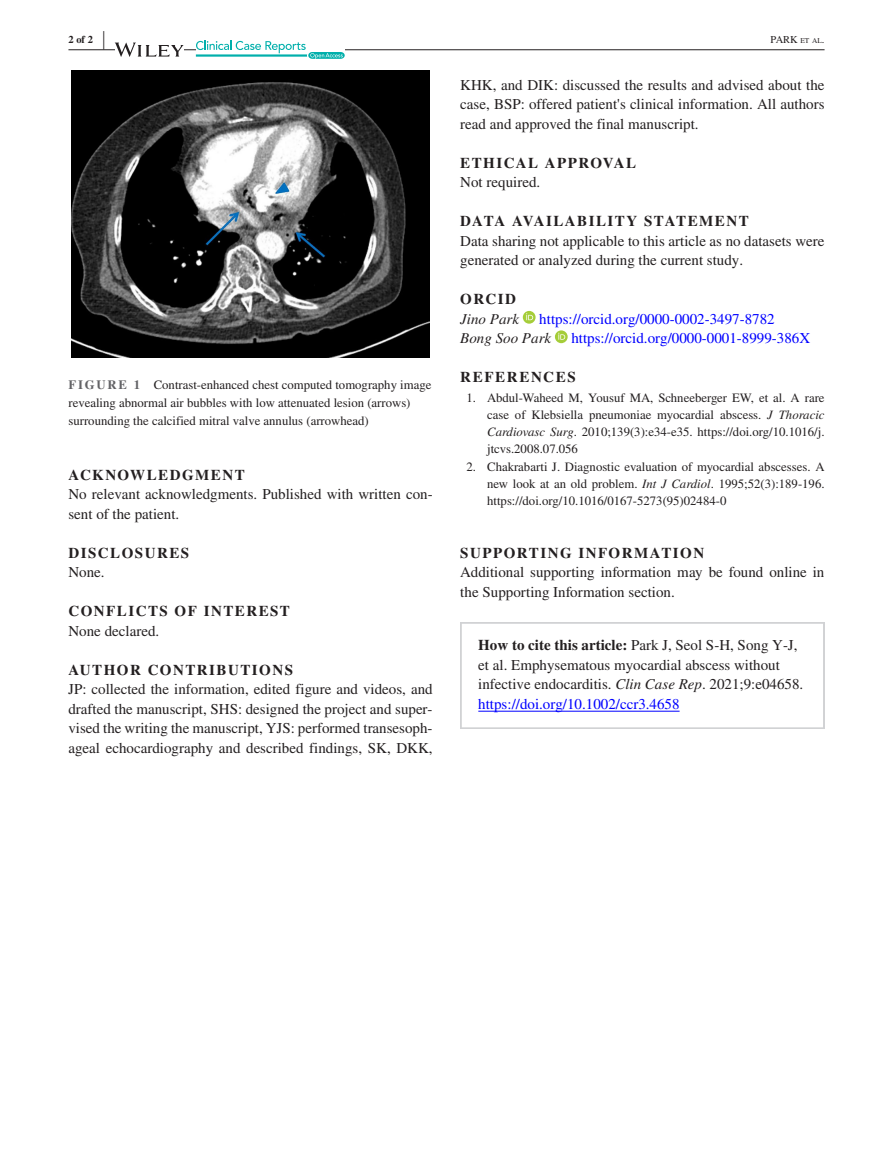
<style>
.page{position:relative;width:893px;height:1174px;background:#fff}
.page>*{position:absolute;margin:0;border:0;box-sizing:border-box;transform-origin:0 0}
.t1{font:700 25.95px "STIX";color:#231f20;scale:.36 1}
.t2{font:15px/19.5px "STIX";color:#231f20}
.t3{font:700 15px "STIX";letter-spacing:.1em;color:#231f20}
.t4{font:15px "STIX";color:#00f}
.t5{font:italic 15px "STIX";color:#231f20}
.t6{font:12.75px/17.2px "STIX";color:#231f20;text-align:justify}
.t7{font:10.5px "STIX";color:#231f20}
.t8{font:700 10.5px "STIX";color:#231f20}
.s1{font-size:7.35px}
.s2{font-weight:700;color:#636366}
.s3{font-style:italic}
.s4{font-weight:700}
.s5{color:#00f}
</style>
<div class="page">
<hr style="left:68px;top:49px;width:756px;height:1px;background:#231f20">
<svg style="left:115px;top:43px;width:69px;height:14px"></svg>
<svg style="left:196px;top:41px;width:149px;height:18px"></svg>
<div style="left:460px;top:622px;width:364px;height:107px;background:#dadbdd"></div>
<div style="left:462px;top:624px;width:361px;height:103px;background:#fff"></div>
<hr style="left:478px;top:711px;width:202px;height:1px;background:#00f">
<svg style="left:523px;top:311px;width:13px;height:13px"></svg>
<svg style="left:526px;top:313px;width:7px;height:7px"></svg>
<svg style="left:555px;top:330px;width:13px;height:13px"></svg>
<svg style="left:558px;top:333px;width:7px;height:7px"></svg>
<div style="left:68px;top:70px;width:365px;height:287px;background:linear-gradient(to bottom,#fff,#fff)"></div>
<img style="left:72px;top:70px;width:357px;height:287px">
<p class="t8" style="left:68px;top:33px;width:26px">2 of 2</p>
<h1 class="t1" style="left:103px;top:24px;width:7px">|</h1>
<p class="t7" style="left:770px;top:32px;width:56px">PARK <span class="s1">et al</span>.</p>
<p class="t6" style="left:68px;top:377px;width:364px;line-height:18px;text-align:left"><span class="s2">FIGURE 1</span> Contrast-enhanced chest computed tomography image revealing abnormal air bubbles with low attenuated lesion (arrows) surrounding the calcified mitral valve annulus (arrowhead)</p>
<p class="t3" style="left:68px;top:466px;width:178px">ACKNOWLEDGMENT</p>
<p class="t2" style="left:68px;top:485px;width:366px">No relevant acknowledgments. Published with written con&shy;sent of the patient.</p>
<p class="t3" style="left:68px;top:544px;width:122px">DISCLOSURES</p>
<p class="t2" style="left:68px;top:563px;width:38px">None.</p>
<p class="t3" style="left:68px;top:602px;width:223px">CONFLICTS OF INTEREST</p>
<p class="t2" style="left:68px;top:622px;width:92px">None declared.</p>
<p class="t3" style="left:68px;top:661px;width:226px">AUTHOR CONTRIBUTIONS</p>
<p class="t2" style="left:68px;top:680px;width:366px;text-align:justify">JP: collected the information, edited figure and videos, and drafted the manuscript, SHS: designed the project and super&shy;vised the writing the manuscript, YJS: performed transesoph&shy;ageal echocardiography and described findings, SK, DKK,</p>
<p class="t2" style="left:460px;top:76px;width:366px;text-align:justify">KHK, and DIK: discussed the results and advised about the case, BSP: offered patient's clinical information. All authors read and approved the final manuscript.</p>
<p class="t3" style="left:460px;top:154px;width:177px">ETHICAL APPROVAL</p>
<p class="t2" style="left:460px;top:173px;width:81px">Not required.</p>
<p class="t3" style="left:460px;top:212px;width:290px">DATA AVAILABILITY STATEMENT</p>
<p class="t2" style="left:460px;top:232px;width:366px">Data sharing not applicable to this article as no datasets were generated or analyzed during the current study.</p>
<p class="t3" style="left:460px;top:290px;width:57px">ORCID</p>
<p class="t5" style="left:460px;top:308px;width:60px">Jino Park</p>
<p class="t4" style="left:539px;top:308px;width:237px">https://orcid.org/0000-0002-3497-8782</p>
<p class="t5" style="left:460px;top:328px;width:92px">Bong Soo Park</p>
<p class="t4" style="left:571px;top:328px;width:240px">https://orcid.org/0000-0001-8999-386X</p>
<p class="t3" style="left:460px;top:368px;width:117px">REFERENCES</p>
<p class="t6" style="left:487px;top:390px;width:339px;text-indent:-21px">1. Abdul-Waheed M, Yousuf MA, Schneeberger EW, et al. A rare case of Klebsiella pneumoniae myocardial abscess. <span class="s3">J Thoracic Cardiovasc Surg</span>. 2010;139(3):e34-e35. https://doi.org/10.1016/j. jtcvs.2008.07.056</p>
<p class="t6" style="left:487px;top:459px;width:339px;text-indent:-21px">2. Chakrabarti J. Diagnostic evaluation of myocardial abscesses. A new look at an old problem. <span class="s3">Int J Cardiol</span>. 1995;52(3):189-196. https://doi.org/10.1016/0167-5273(95)02484-0</p>
<p class="t3" style="left:460px;top:544px;width:245px">SUPPORTING INFORMATION</p>
<p class="t2" style="left:460px;top:563px;width:366px">Additional supporting information may be found online in the Supporting Information section.</p>
<p class="t2" style="left:478px;top:636px;width:327px"><span class="s4">How to cite this article:</span> Park J, Seol S-H, Song Y-J, et al. Emphysematous myocardial abscess without infective endocarditis. <span class="s3">Clin Case Rep</span>. 2021;9:e04658. <span class="s5">https://doi.org/10.1002/ccr3.4658</span></p>
</div>
